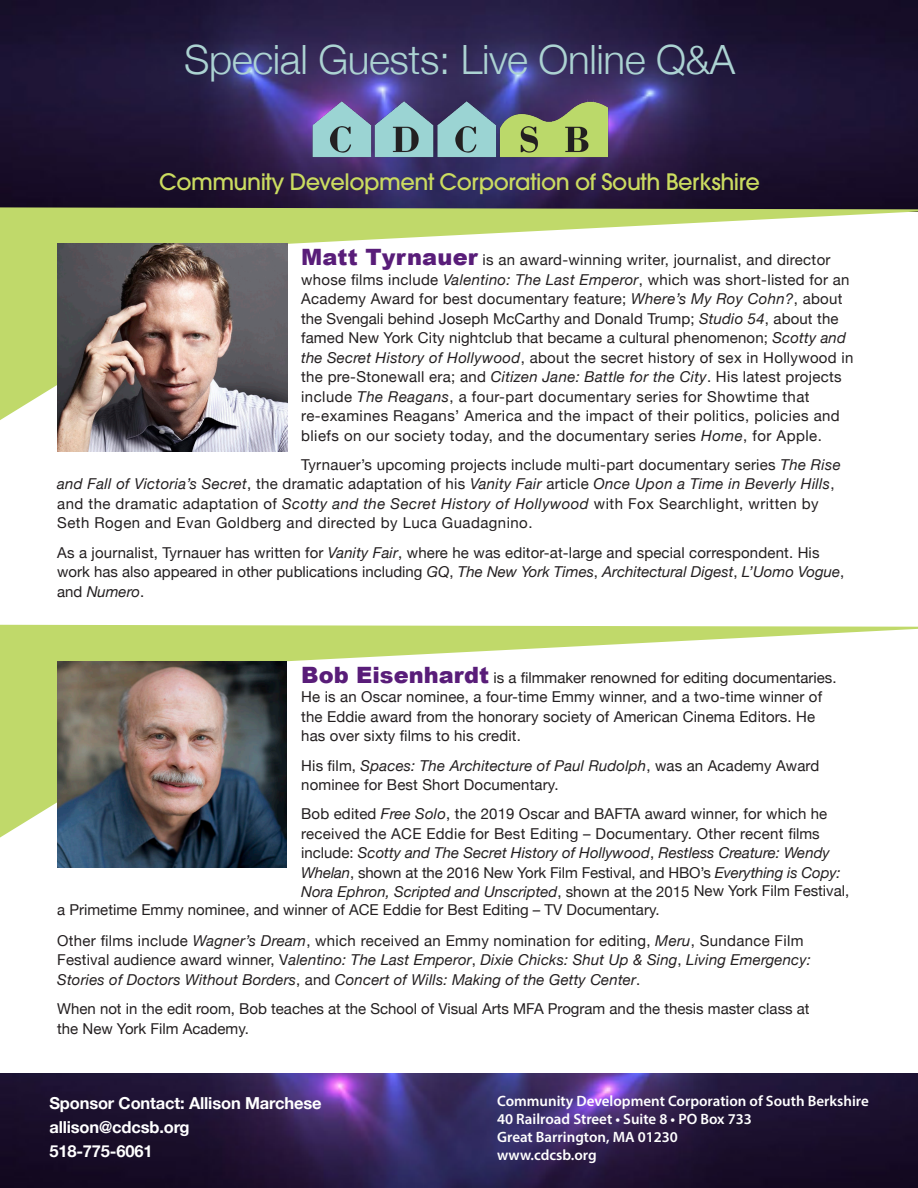
<style>
.page{position:relative;width:918px;height:1188px;background:#fff}
.page>*{position:absolute;margin:0;border:0;box-sizing:border-box;transform-origin:0 0}
.t1{font:300 40.35px "Helvetica Neue";letter-spacing:-.01em;color:#acd3d2}
.t2{font:500 22.5px "Avant Garde";letter-spacing:-.02em;color:#cbdc60}
.t3{font:700 16.5px/24px "Helvetica Neue";letter-spacing:-.01em;color:#fff}
.t4{font:15px/19.5px "Helvetica Neue";letter-spacing:.01em;color:#231f20}
.t5{font:15px/19.5px "Helvetica Neue";letter-spacing:.03em;color:#231f20}
.t6{font:italic 15px/19.5px "Helvetica Neue";letter-spacing:.01em;color:#231f20}
.t7{font:600 15px/18px "Myriad Pro";color:#fff}
.s1{font-family:"Arial";font-weight:900;font-size:22.5px;color:#591d79}
.s2{font-style:italic}
.s3{font-style:normal}
</style>
<div class="page">
<img style="left:0;top:0;width:918px;height:207px">
<img style="left:308px;top:99px;width:304px;height:61px">
<img style="left:0;top:1074px;width:918px;height:114px">
<svg style="left:0;top:625px;width:918px;height:213px"></svg>
<img style="left:57px;top:661px;width:230px;height:207px">
<svg style="left:0;top:207px;width:918px;height:213px"></svg>
<img style="left:57px;top:243px;width:231px;height:209px">
<p class="t1" style="left:184px;top:27px;width:553px">Special Guests: Live Online Q&amp;A</p>
<p class="t2" style="left:159px;top:168px;width:602px">Community Development Corporation of South Berkshire</p>
<p class="t4" style="left:301px;top:251px;width:554px"><span class="s1">Matt Tyrnauer</span> is an award-winning writer, journalist, and director whose films include <span class="s2">Valentino: The Last Emperor</span>, which was short-listed for an Academy Award for best documentary feature; <span class="s2">Where’s My Roy Cohn?</span>, about the Svengali behind Joseph McCarthy and Donald Trump; <span class="s2">Studio 54</span>, about the famed New York City nightclub that became a cultural phenomenon; <span class="s2">Scotty and the Secret History of Hollywood</span>, about the secret history of sex in Hollywood in the pre-Stonewall era; and <span class="s2">Citizen Jane: Battle for the City</span>. His latest projects include <span class="s2">The Reagans</span>, a four-part documentary series for Showtime that re-examines Reagans’ America and the impact of their politics, policies and bliefs on our society today, and the documentary series <span class="s2">Home</span>, for Apple.</p>
<p class="t5" style="left:57px;top:456px;width:785px;text-indent:244px">Tyrnauer’s upcoming projects include multi-part documentary series <span class="s2">The Rise and Fall of Victoria’s Secret</span>, the dramatic adaptation of his <span class="s2">Vanity Fair</span> article <span class="s2">Once Upon a Time in Beverly Hills</span>, and the dramatic adaptation of <span class="s2">Scotty and the Secret History of Hollywood</span> with Fox Searchlight, written by Seth Rogen and Evan Goldberg and directed by Luca Guadagnino.</p>
<p class="t4" style="left:57px;top:543px;width:789px">As a journalist, Tyrnauer has written for <span class="s2">Vanity Fair</span>, where he was editor-at-large and special correspondent. His work has also appeared in other publications including <span class="s2">GQ</span>, <span class="s2">The New York Times</span>, <span class="s2">Architectural Digest</span>, <span class="s2">L’Uomo Vogue</span>, and <span class="s2">Numero</span>.</p>
<p class="t4" style="left:301px;top:669px;width:537px"><span class="s1">Bob Eisenhardt</span> is a filmmaker renowned for editing documentaries.<br>He is an Oscar nominee, a four-time Emmy winner, and a two-time winner of the Eddie award from the honorary society of American Cinema Editors. He has over sixty films to his credit.</p>
<p class="t4" style="left:301px;top:756px;width:520px">His film, <span class="s2">Spaces: The Architecture of Paul Rudolph</span>, was an Academy Award nominee for Best Short Documentary.</p>
<p class="t4" style="left:301px;top:805px;width:541px">Bob edited <span class="s2">Free Solo</span>, the 2019 Oscar and BAFTA award winner, for which he received the ACE Eddie for Best Editing – Documentary. Other recent films include: <span class="s2">Scotty and The Secret History of Hollywood</span>, <span class="s2">Restless Creature: Wendy Whelan</span>, shown at the 2016 New York Film Festival, and HBO’s <span class="s2">Everything is Copy:</span></p>
<p class="t4" style="left:57px;top:882px;width:794px;text-indent:244px"><span class="s2">Nora Ephron, Scripted and Unscripted</span>, shown at the 2015 New York Film Festival, a Primetime Emmy nominee, and winner of ACE Eddie for Best Editing – TV Documentary.</p>
<p class="t6" style="left:57px;top:932px;width:755px"><span class="s3">Other films include</span> Wagner’s Dream<span class="s3">, which received an Emmy nomination for editing,</span> Meru<span class="s3">, Sundance Film<br>Festival audience award winner, V</span>alentino: The Last Emperor<span class="s3">,</span> Dixie Chicks: Shut Up &amp; Sing<span class="s3">,</span> Living Emergency:<br>Stories of Doctors Without Borders<span class="s3">, and</span> Concert of Wills: Making of the Getty Center<span class="s3">.</span></p>
<p class="t4" style="left:57px;top:1000px;width:754px">When not in the edit room, Bob teaches at the School of Visual Arts MFA Program and the thesis master class at the New York Film Academy.</p>
<p class="t3" style="left:49px;top:1092px;width:274px">Sponsor Contact: Allison Marchese allison@cdcsb.org<br>518-775-6061</p>
<p class="t7" style="left:497px;top:1091px;width:373px">Community Development Corporation of South Berkshire</p>
<p class="t7" style="left:497px;top:1109px;width:256px">40 Railroad Street • Suite 8 • PO Box 733</p>
<p class="t7" style="left:497px;top:1127px;width:182px">Great Barrington, MA 01230 www.cdcsb.org</p>
</div>
